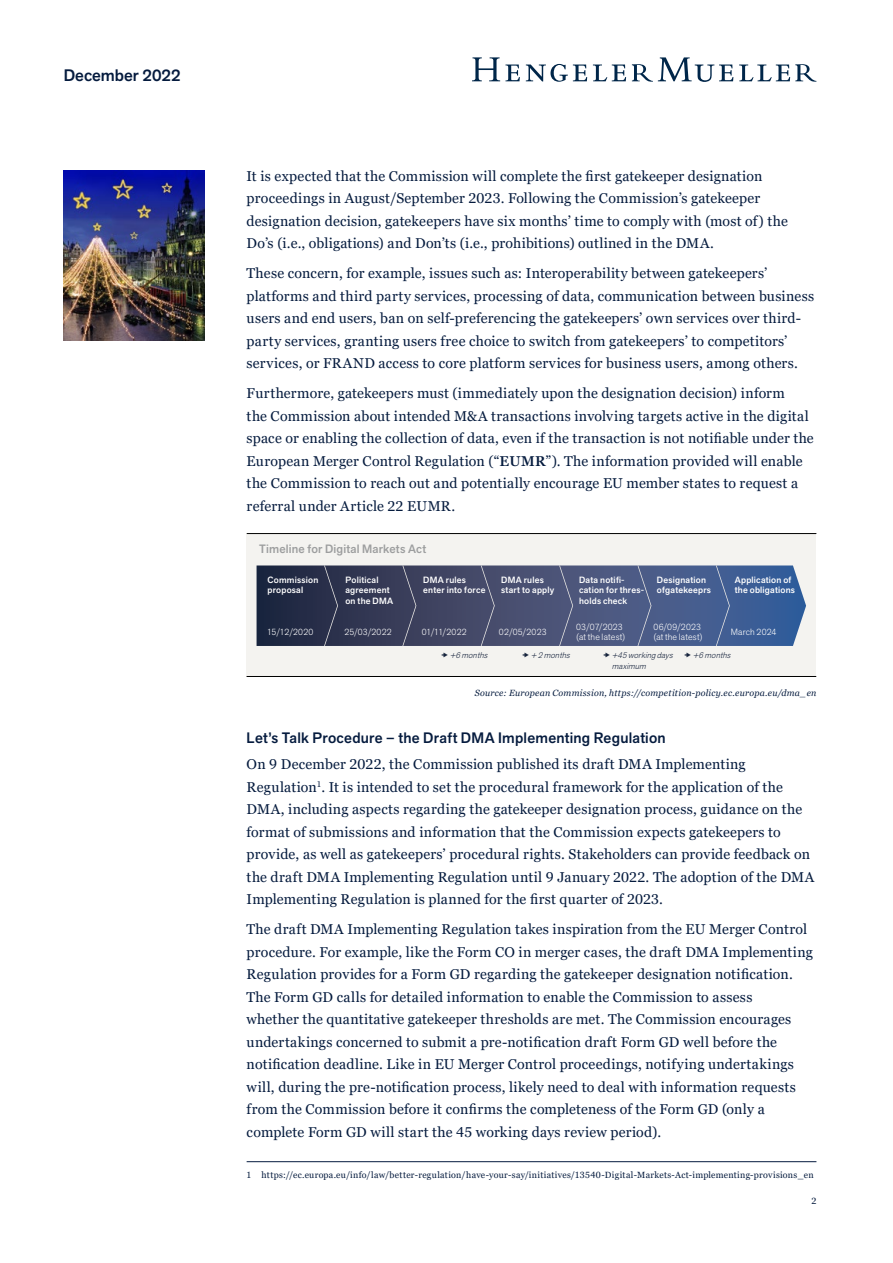
<style>
.page{position:relative;width:893px;height:1263px;background:#fff}
.page>*{position:absolute;margin:0;border:0;box-sizing:border-box;transform-origin:0 0}
.t1{font:500 16.5px "Akzid Grtsk Next";color:#051b3e}
.t2{font:500 15px "Akzid Grtsk Next";letter-spacing:.015em;color:#051b3e}
.t3{font:14.25px/22.5px "Georgia Pro";letter-spacing:.015em;color:#051b3e}
.t4{font:500 12px "Akzid Grtsk Next";letter-spacing:.015em;color:#9d9e9f}
.t5{font:500 9px/10.8px "Akzid Grtsk Next";letter-spacing:.025em;color:#fff}
.t6{font:9px "Georgia Pro";letter-spacing:.03em;color:#051b3e}
.t7{font:300 9px/9.6px "Akzid Grtsk Next";letter-spacing:.025em;color:#fff}
.t8{font:italic 9px "Georgia Pro";letter-spacing:.03em;color:#051b3e}
.t9{font:italic 300 8.25px/10.5px "Akzid Grtsk Next";color:#17243d}
.s1{font-weight:600}
</style>
<div class="page">
<svg style="left:526px;top:64px;width:61px;height:18px"></svg>
<svg style="left:472px;top:57px;width:48px;height:24px"></svg>
<svg style="left:632px;top:57px;width:101px;height:25px"></svg>
<svg style="left:739px;top:64px;width:77px;height:18px"></svg>
<svg style="left:593px;top:65px;width:33px;height:16px"></svg>
<img style="left:64px;top:170px;width:140px;height:170px">
<div style="left:246px;top:534px;width:570px;height:143px;background:#f4f3f0"></div>
<hr style="left:247px;top:533px;width:569px;height:1px;background:#000">
<hr style="left:247px;top:676px;width:569px;height:1px;background:#000">
<svg style="left:257px;top:565px;width:549px;height:81px;background:#424f73"></svg>
<hr style="left:247px;top:1161px;width:569px;height:1px;background:#051b3e">
<p class="t1" style="left:64px;top:65px;width:118px">December 2022</p>
<p class="t3" style="left:247px;top:165px;width:543px">It is expected that the Commission will complete the first gatekeeper designation proceedings in August/September 2023. Following the Commission’s gatekeeper designation decision, gatekeepers have six months’ time to comply with (most of) the Do’s (i.e., obligations) and Don’ts (i.e., prohibitions) outlined in the DMA.</p>
<p class="t3" style="left:247px;top:263px;width:569px">These concern, for example, issues such as: Interoperability between gatekeepers’ platforms and third party services, processing of data, communication between business users and end users, ban on self-preferencing the gatekeepers’ own services over third&shy;party services, granting users free choice to switch from gatekeepers’ to competitors’ services, or FRAND access to core platform services for business users, among others.</p>
<p class="t3" style="left:247px;top:383px;width:569px">Furthermore, gatekeepers must (immediately upon the designation decision) inform<br>the Commission about intended M&amp;A transactions involving targets active in the digital space or enabling the collection of data, even if the transaction is not notifiable under the European Merger Control Regulation (“<span class="s1">EUMR</span>”). The information provided will enable the Commission to reach out and potentially encourage EU member states to request a referral under Article 22 EUMR.</p>
<p class="t4" style="left:259px;top:541px;width:168px">Timeline for Digital Markets Act</p>
<p class="t5" style="left:268px;top:574px;width:52px">Commission proposal</p>
<p class="t5" style="left:345px;top:574px;width:49px">Political agreement on the DMA</p>
<p class="t5" style="left:423px;top:574px;width:64px">DMA rules enter into force</p>
<p class="t5" style="left:501px;top:574px;width:55px">DMA rules start to apply</p>
<p class="t5" style="left:579px;top:574px;width:66px">Data notifi&shy;cation for thres&shy;holds check</p>
<p class="t5" style="left:657px;top:574px;width:56px">Designation ofgatekeeprs</p>
<p class="t5" style="left:735px;top:574px;width:62px">Application of the obligations</p>
<p class="t7" style="left:267px;top:627px;width:48px">15/12/2020</p>
<p class="t7" style="left:344px;top:627px;width:49px">25/03/2022</p>
<p class="t7" style="left:422px;top:627px;width:46px">01/11/2022</p>
<p class="t7" style="left:499px;top:627px;width:49px">02/05/2023</p>
<p class="t7" style="left:576px;top:622px;width:51px">03/07/2023 (at the latest)</p>
<p class="t7" style="left:653px;top:622px;width:51px">06/09/2023 (at the latest)</p>
<p class="t7" style="left:731px;top:627px;width:47px">March 2024</p>
<p class="t9" style="left:450px;top:650px;width:42px">+6months</p>
<p class="t9" style="left:531px;top:650px;width:43px">+ 2months</p>
<p class="t9" style="left:612px;top:650px;width:65px">+45workingdays maximum</p>
<p class="t9" style="left:693px;top:650px;width:42px">+6months</p>
<p class="t8" style="left:475px;top:687px;width:343px">Source: European Commission, https://competition-policy.ec.europa.eu/dma_en</p>
<p class="t2" style="left:247px;top:728px;width:421px">Let’s Talk Procedure – the Draft DMA Implementing Regulation</p>
<p class="t3" style="left:247px;top:754px;width:569px">On 9 December 2022, the Commission published its draft DMA Implementing Regulation<sup>1</sup>. It is intended to set the procedural framework for the application of the DMA, including aspects regarding the gatekeeper designation process, guidance on the format of submissions and information that the Commission expects gatekeepers to provide, as well as gatekeepers’ procedural rights. Stakeholders can provide feedback on the draft DMA Implementing Regulation until 9 January 2022. The adoption of the DMA Implementing Regulation is planned for the first quarter of 2023.</p>
<p class="t3" style="left:247px;top:919px;width:568px">The draft DMA Implementing Regulation takes inspiration from the EU Merger Control procedure. For example, like the Form CO in merger cases, the draft DMA Implementing Regulation provides for a Form GD regarding the gatekeeper designation notification.<br>The Form GD calls for detailed information to enable the Commission to assess<br>whether the quantitative gatekeeper thresholds are met. The Commission encourages undertakings concerned to submit a pre-notification draft Form GD well before the notification deadline. Like in EU Merger Control proceedings, notifying undertakings will, during the pre-notification process, likely need to deal with information requests from the Commission before it confirms the completeness of the Form GD (only a complete Form GD will start the 45 working days review period).</p>
<p class="t6" style="left:247px;top:1170px;width:569px">1 https://ec.europa.eu/info/law/better-regulation/have-your-say/initiatives/13540-Digital-Markets-Act-implementing-provisions_en</p>
<p class="t6" style="left:811px;top:1195px;width:7px">2</p>
</div>
